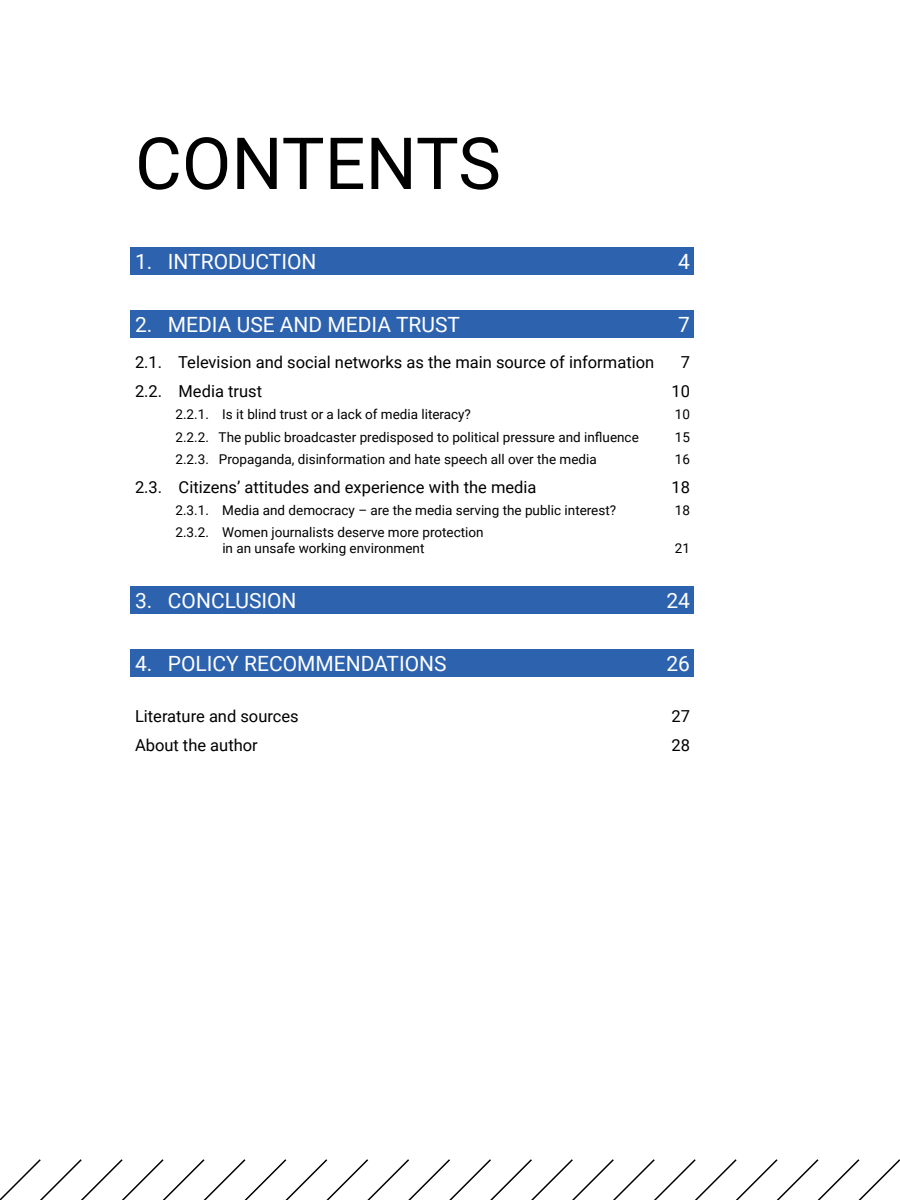
<style>
.page{position:relative;width:900px;height:1200px;background:#fff}
.page>*{position:absolute;margin:0;border:0;box-sizing:border-box;transform-origin:0 0}
.Heading_TOC{font:72px "Roboto";color:#000}
.t1{font:21px "Roboto";color:#fff}
.t2{font:16.5px "Roboto";color:#000}
.t3{font:13.5px/16.2px "Roboto";color:#000}
</style>
<div class="page">
<svg style="left:0;top:1159px;width:900px;height:41px"></svg>
<div style="left:130px;top:247px;width:564px;height:28px;background:#2d62ae"></div>
<div style="left:130px;top:310px;width:564px;height:27px;background:#2d62ae"></div>
<div style="left:130px;top:586px;width:564px;height:28px;background:#2d62ae"></div>
<div style="left:130px;top:649px;width:564px;height:27px;background:#2d62ae"></div>
<p class="Heading_TOC" style="left:135px;top:113px;width:367px">CONTENTS</p>
<p class="t1" style="left:135px;top:247px;width:183px">1. INTRODUCTION</p>
<p class="t1" style="left:678px;top:247px;width:13px">4</p>
<p class="t1" style="left:135px;top:310px;width:327px">2. MEDIA USE AND MEDIA TRUST</p>
<p class="t1" style="left:678px;top:310px;width:13px">7</p>
<p class="t2" style="left:135px;top:351px;width:521px">2.1. Television and social networks as the main source of information</p>
<p class="t2" style="left:681px;top:351px;width:11px">7</p>
<p class="t2" style="left:135px;top:380px;width:129px">2.2. Media trust</p>
<p class="t2" style="left:671px;top:380px;width:20px">10</p>
<p class="t3" style="left:176px;top:406px;width:297px">2.2.1. Is it blind trust or a lack of media literacy?</p>
<p class="t3" style="left:675px;top:406px;width:17px">10</p>
<p class="t3" style="left:176px;top:428px;width:465px">2.2.2. The public broadcaster predisposed to political pressure and influence</p>
<p class="t3" style="left:675px;top:428px;width:17px">15</p>
<p class="t3" style="left:176px;top:450px;width:423px">2.2.3. Propaganda, disinformation and hate speech all over the media</p>
<p class="t3" style="left:675px;top:450px;width:17px">16</p>
<p class="t2" style="left:135px;top:475px;width:403px">2.3. Citizens’ attitudes and experience with the media</p>
<p class="t2" style="left:671px;top:475px;width:20px">18</p>
<p class="t3" style="left:176px;top:501px;width:442px">2.3.1. Media and democracy – are the media serving the public interest?</p>
<p class="t3" style="left:675px;top:501px;width:17px">18</p>
<p class="t3" style="left:222px;top:524px;width:263px;text-indent:-47px">2.3.2. Women journalists deserve more protection in an unsafe working environment</p>
<p class="t3" style="left:675px;top:540px;width:17px">21</p>
<p class="t1" style="left:135px;top:586px;width:163px">3. CONCLUSION</p>
<p class="t1" style="left:666px;top:586px;width:25px">24</p>
<p class="t1" style="left:135px;top:649px;width:313px">4. POLICY RECOMMENDATIONS</p>
<p class="t1" style="left:666px;top:649px;width:25px">26</p>
<p class="t2" style="left:135px;top:704px;width:165px">Literature and sources</p>
<p class="t2" style="left:671px;top:704px;width:20px">27</p>
<p class="t2" style="left:135px;top:733px;width:124px">About the author</p>
<p class="t2" style="left:671px;top:733px;width:20px">28</p>
</div>
